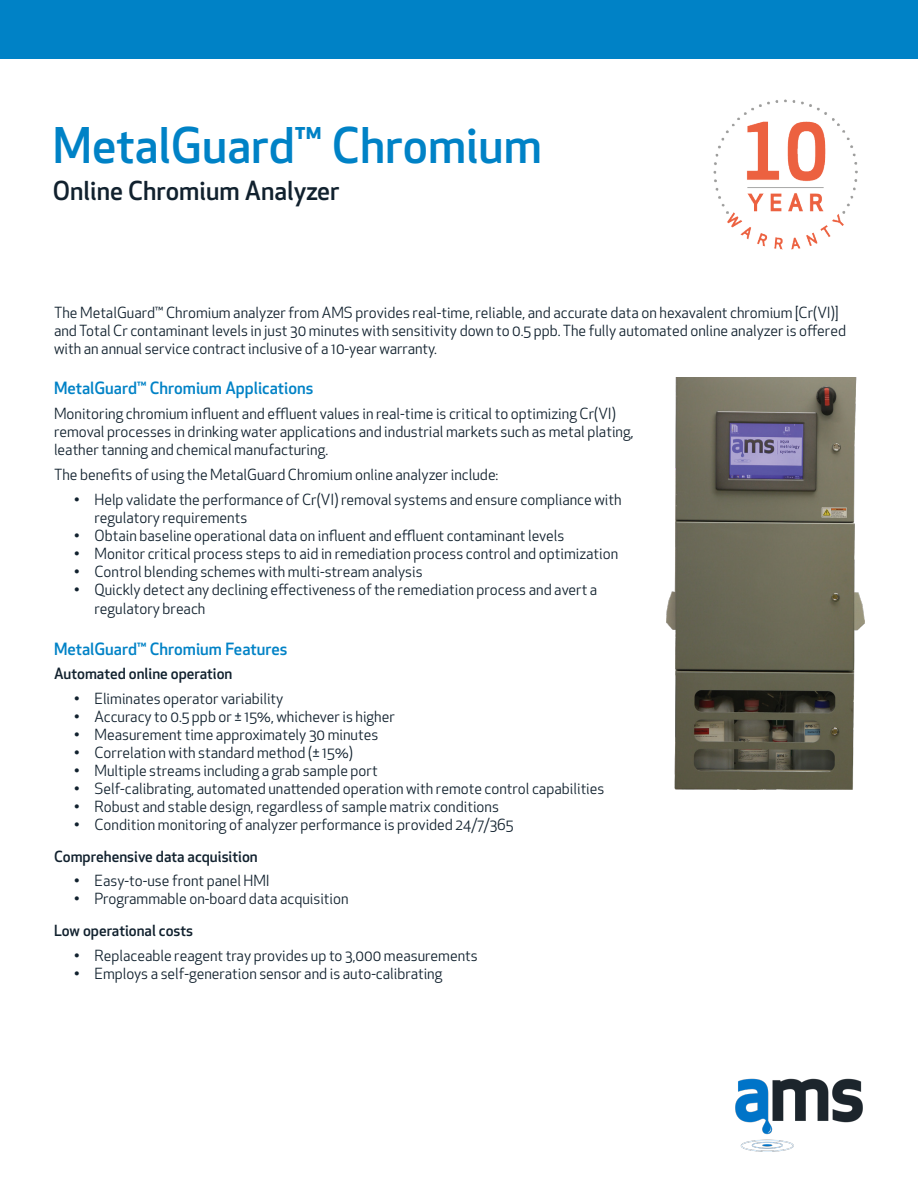
<style>
.page{position:relative;width:918px;height:1188px;background:#fff}
.page>*{position:absolute;margin:0;border:0;box-sizing:border-box;transform-origin:0 0}
.t1{font:500 48px "Apex New";color:#0082c6}
.t2{font:500 25.5px "Apex New";color:#11212e}
.t3{font:500 16.5px "Apex New";color:#0082c6}
.t4{font:15px/18px "Apex New";color:#11212e}
.t5{font:500 15px "Apex New";color:#11212e}
</style>
<div class="page">
<div style="left:0;top:0;width:918px;height:58px;background:#0082c6"></div>
<img style="left:667px;top:377px;width:197px;height:413px">
<img style="left:735px;top:1079px;width:128px;height:72px">
<img style="left:713px;top:100px;width:145px;height:149px">
<p class="t1" style="left:53px;top:113px;width:490px">MetalGuard™ Chromium</p>
<p class="t2" style="left:53px;top:174px;width:288px">Online Chromium Analyzer</p>
<p class="t4" style="left:54px;top:304px;width:794px">The MetalGuard™ Chromium analyzer from AMS provides real-time, reliable, and accurate data on hexavalent chromium [Cr(VI)] and Total Cr contaminant levels in just 30 minutes with sensitivity down to 0.5 ppb. The fully automated online analyzer is offered with an annual service contract inclusive of a 10-year warranty.</p>
<p class="t3" style="left:54px;top:377px;width:261px">MetalGuard™ Chromium Applications</p>
<p class="t4" style="left:54px;top:405px;width:581px">Monitoring chromium influent and effluent values in real-time is critical to optimizing Cr(VI) removal processes in drinking water applications and industrial markets such as metal plating, leather tanning and chemical manufacturing.</p>
<p class="t4" style="left:54px;top:465px;width:446px">The benefits of using the MetalGuard Chromium online analyzer include:</p>
<p class="t4" style="left:94px;top:490px;width:529px;text-indent:-20px">• Help validate the performance of Cr(VI) removal systems and ensure compliance with regulatory requirements</p>
<p class="t4" style="left:74px;top:526px;width:492px">• Obtain baseline operational data on influent and effluent contaminant levels</p>
<p class="t4" style="left:74px;top:544px;width:545px">• Monitor critical process steps to aid in remediation process control and optimization</p>
<p class="t4" style="left:74px;top:562px;width:350px">• Control blending schemes with multi-stream analysis</p>
<p class="t4" style="left:94px;top:579px;width:504px;line-height:19.8px;text-indent:-20px">• Quickly detect any declining effectiveness of the remediation process and avert a regulatory breach</p>
<p class="t3" style="left:54px;top:637px;width:235px">MetalGuard™ Chromium Features</p>
<p class="t5" style="left:54px;top:664px;width:180px">Automated online operation</p>
<p class="t4" style="left:74px;top:690px;width:211px">• Eliminates operator variability</p>
<p class="t4" style="left:74px;top:708px;width:322px">• Accuracy to 0.5 ppb or ± 15%, whichever is higher</p>
<p class="t4" style="left:74px;top:726px;width:306px">• Measurement time approximately 30 minutes</p>
<p class="t4" style="left:74px;top:744px;width:280px">• Correlation with standard method (± 15%)</p>
<p class="t4" style="left:74px;top:762px;width:305px">• Multiple streams including a grab sample port</p>
<p class="t4" style="left:74px;top:780px;width:532px">• Self-calibrating, automated unattended operation with remote control capabilities</p>
<p class="t4" style="left:74px;top:798px;width:426px">• Robust and stable design, regardless of sample matrix conditions</p>
<p class="t4" style="left:74px;top:816px;width:441px">• Condition monitoring of analyzer performance is provided 24/7/365</p>
<p class="t5" style="left:54px;top:846px;width:205px">Comprehensive data acquisition</p>
<p class="t4" style="left:74px;top:872px;width:197px">• Easy-to-use front panel HMI</p>
<p class="t4" style="left:74px;top:890px;width:276px">• Programmable on-board data acquisition</p>
<p class="t5" style="left:54px;top:920px;width:141px">Low operational costs</p>
<p class="t4" style="left:74px;top:946px;width:405px">• Replaceable reagent tray provides up to 3,000 measurements</p>
<p class="t4" style="left:74px;top:964px;width:370px">• Employs a self-generation sensor and is auto-calibrating</p>
</div>
